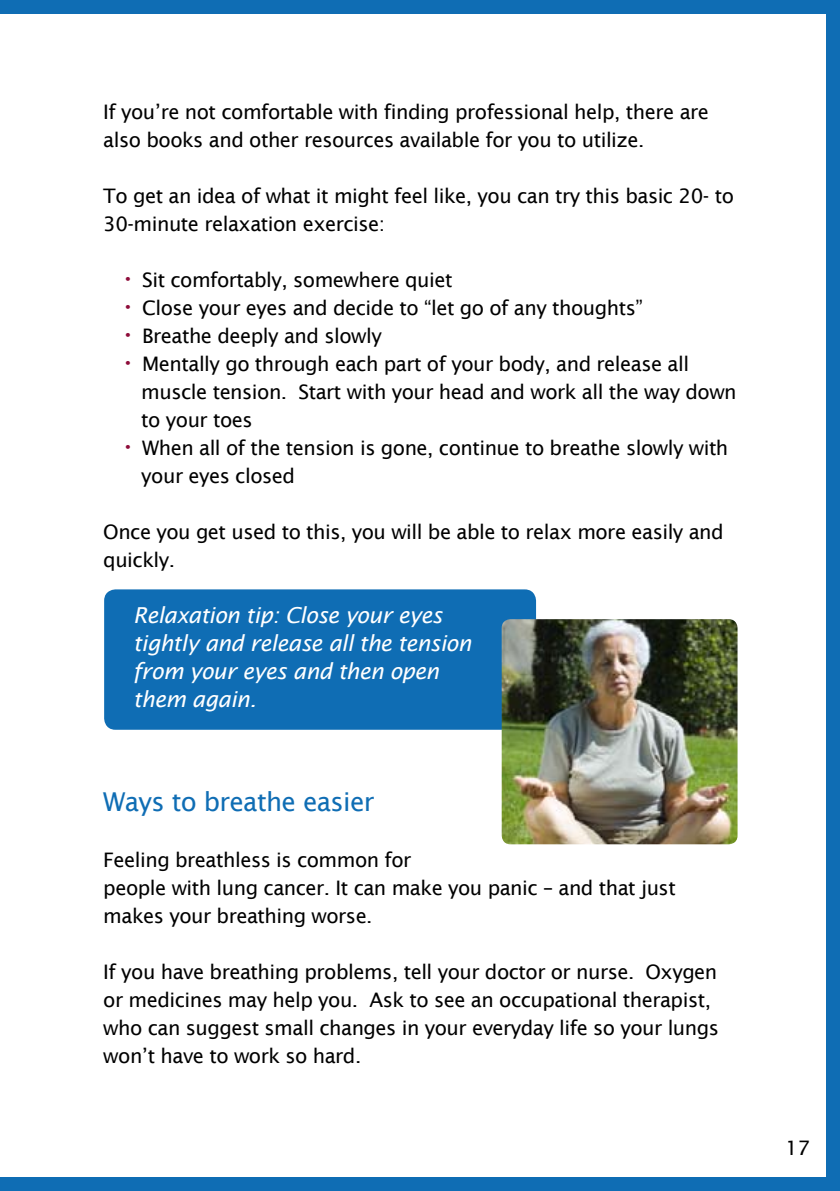
<style>
.page{position:relative;width:840px;height:1191px;background:#fff}
.page>*{position:absolute;margin:0;border:0;box-sizing:border-box;transform-origin:0 0}
.t1{font:26px "Lucida Sans";letter-spacing:-.025em;color:#0f6db4}
.t2{font:italic 22px/28px "Lucida Sans";letter-spacing:-.025em;color:#fff}
.t3{font:20px/28px "Lucida Sans";letter-spacing:-.025em;color:#000}
.s1{font-size:28px;color:#8e0c3a}
</style>
<div class="page">
<div style="left:0;top:0;width:839px;height:1191px;background:#0f6db4"></div>
<div style="left:0;top:14px;width:825px;height:1162px;background:#fff"></div>
<div style="left:104px;top:589px;width:431px;height:140px;background:#0f6db4;border-radius:11px"></div>
<img style="left:501px;top:619px;width:236px;height:225px">
<p class="t3" style="left:103px;top:97px;width:607px">If you’re not comfortable with finding professional help, there are also books and other resources available for you to utilize.</p>
<p class="t3" style="left:103px;top:181px;width:632px">To get an idea of what it might feel like, you can try this basic 20- to<br>30-minute relaxation exercise:</p>
<p class="t3" style="left:119px;top:265px;width:334px"><span class="s1">•</span> Sit comfortably, somewhere quiet</p>
<p class="t3" style="left:119px;top:293px;width:525px"><span class="s1">•</span> Close your eyes and decide to “let go of any thoughts”</p>
<p class="t3" style="left:119px;top:321px;width:264px"><span class="s1">•</span> Breathe deeply and slowly</p>
<p class="t3" style="left:141px;top:349px;width:596px;text-indent:-22px"><span class="s1">•</span> Mentally go through each part of your body, and release all muscle tension. Start with your head and work all the way down to your toes</p>
<p class="t3" style="left:141px;top:433px;width:588px;text-indent:-22px"><span class="s1">•</span> When all of the tension is gone, continue to breathe slowly with your eyes closed</p>
<p class="t3" style="left:103px;top:517px;width:621px">Once you get used to this, you will be able to relax more easily and quickly.</p>
<p class="t2" style="left:133px;top:601px;width:339px">Relaxation tip: Close your eyes tightly and release all the tension from your eyes and then open them again.</p>
<h1 class="t1" style="left:103px;top:786px;width:272px">Ways to breathe easier</h1>
<p class="t3" style="left:103px;top:845px;width:573px">Feeling breathless is common for<br>people with lung cancer. It can make you panic – and that just makes your breathing worse.</p>
<p class="t3" style="left:103px;top:957px;width:617px">If you have breathing problems, tell your doctor or nurse. Oxygen or medicines may help you. Ask to see an occupational therapist, who can suggest small changes in your everyday life so your lungs won’t have to work so hard.</p>
<p class="t3" style="left:784px;top:1133px;width:26px">17</p>
</div>
